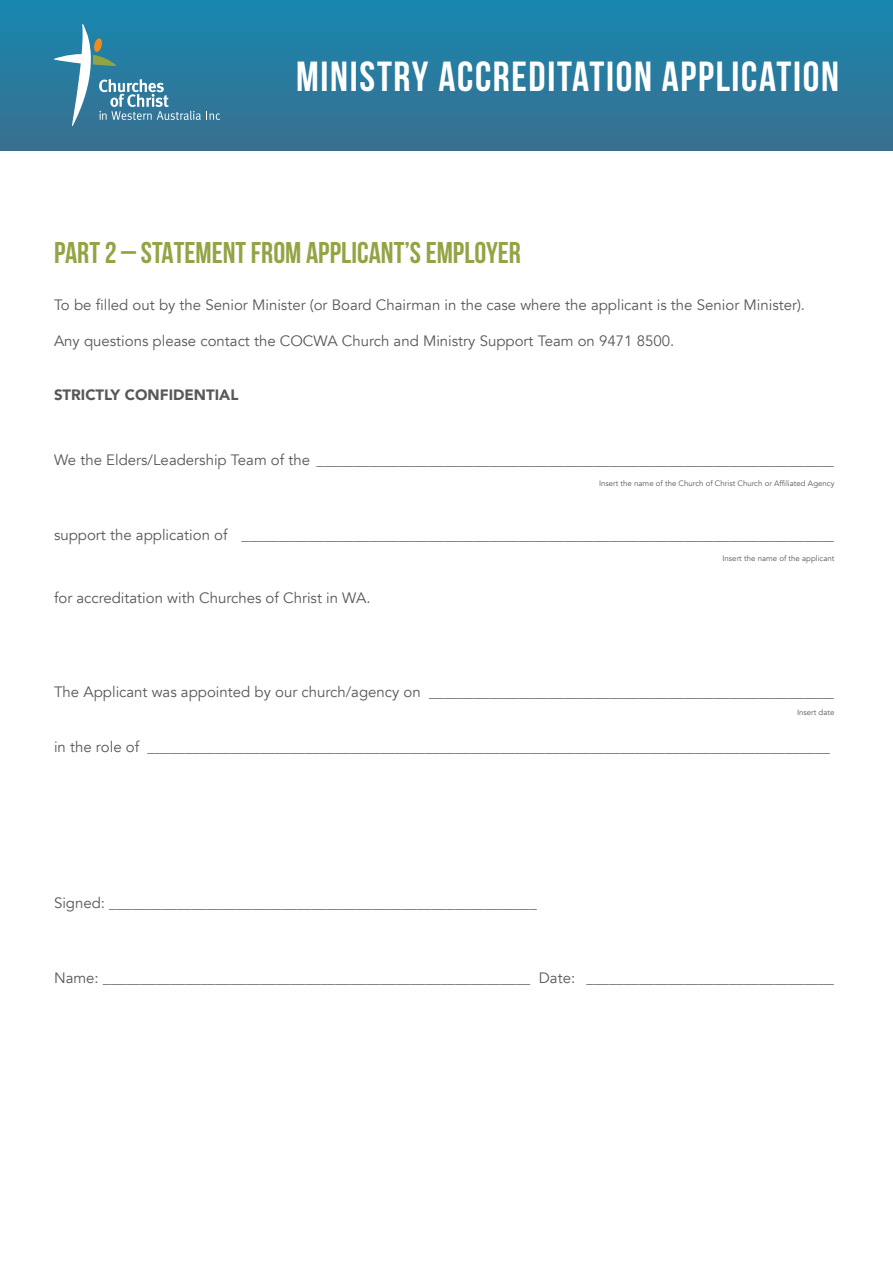
<style>
.page{position:relative;width:893px;height:1263px;background:#fff}
.page>*{position:absolute;margin:0;border:0;box-sizing:border-box;transform-origin:0 0}
.Heading_1{font:700 42px "Bebas Neue";letter-spacing:.04em;color:#fff}
.Heading_2{font:700 30px "Bebas Neue";color:#93a445}
.Body{font:15px "Avenir";color:#57585a}
.Body-2{font:900 15px "Avenir";color:#57585a}
.Note{font:7.8px "Avenir";color:#57585a}
</style>
<div class="page">
<div style="left:0;top:0;width:893px;height:150px;background:linear-gradient(to bottom,#1787af,#397090)"></div>
<svg style="left:54px;top:24px;width:166px;height:102px;background:#4089a8"></svg>
<p class="Heading_1" style="left:296px;top:53px;width:544px">MINISTRY ACCREDITATION APPLICATION</p>
<p class="Heading_2" style="left:54px;top:236px;width:468px">PART 2 – STATEMENT FROM APPLICANT’S EMPLOYER</p>
<p class="Body" style="left:54px;top:296px;width:753px">To be filled out by the Senior Minister (or Board Chairman in the case where the applicant is the Senior Minister).</p>
<p class="Body" style="left:54px;top:332px;width:622px">Any questions please contact the COCWA Church and Ministry Support Team on 9471 8500.</p>
<p class="Body-2" style="left:54px;top:382px;width:186px">STRICTLY CONFIDENTIAL</p>
<p class="Body" style="left:54px;top:451px;width:781px">We the Elders/Leadership Team of the _____________________________________________________________________</p>
<p class="Note" style="left:599px;top:479px;width:237px">Insert the name of the Church of Christ Church or Affiliated Agency</p>
<p class="Body" style="left:54px;top:526px;width:781px">support the application of _______________________________________________________________________________</p>
<p class="Body" style="left:54px;top:588px;width:318px">for accreditation with Churches of Christ in WA.</p>
<p class="Note" style="left:722px;top:553px;width:113px">Insert the name of the applicant</p>
<p class="Body" style="left:54px;top:683px;width:781px">The Applicant was appointed by our church/agency on ______________________________________________________</p>
<p class="Note" style="left:797px;top:708px;width:39px">Insert date</p>
<p class="Body" style="left:54px;top:737px;width:778px">in the role of ___________________________________________________________________________________________</p>
<p class="Body" style="left:54px;top:894px;width:484px">Signed: _________________________________________________________</p>
<p class="Body" style="left:54px;top:969px;width:781px">Name: _________________________________________________________ Date: _________________________________</p>
</div>
